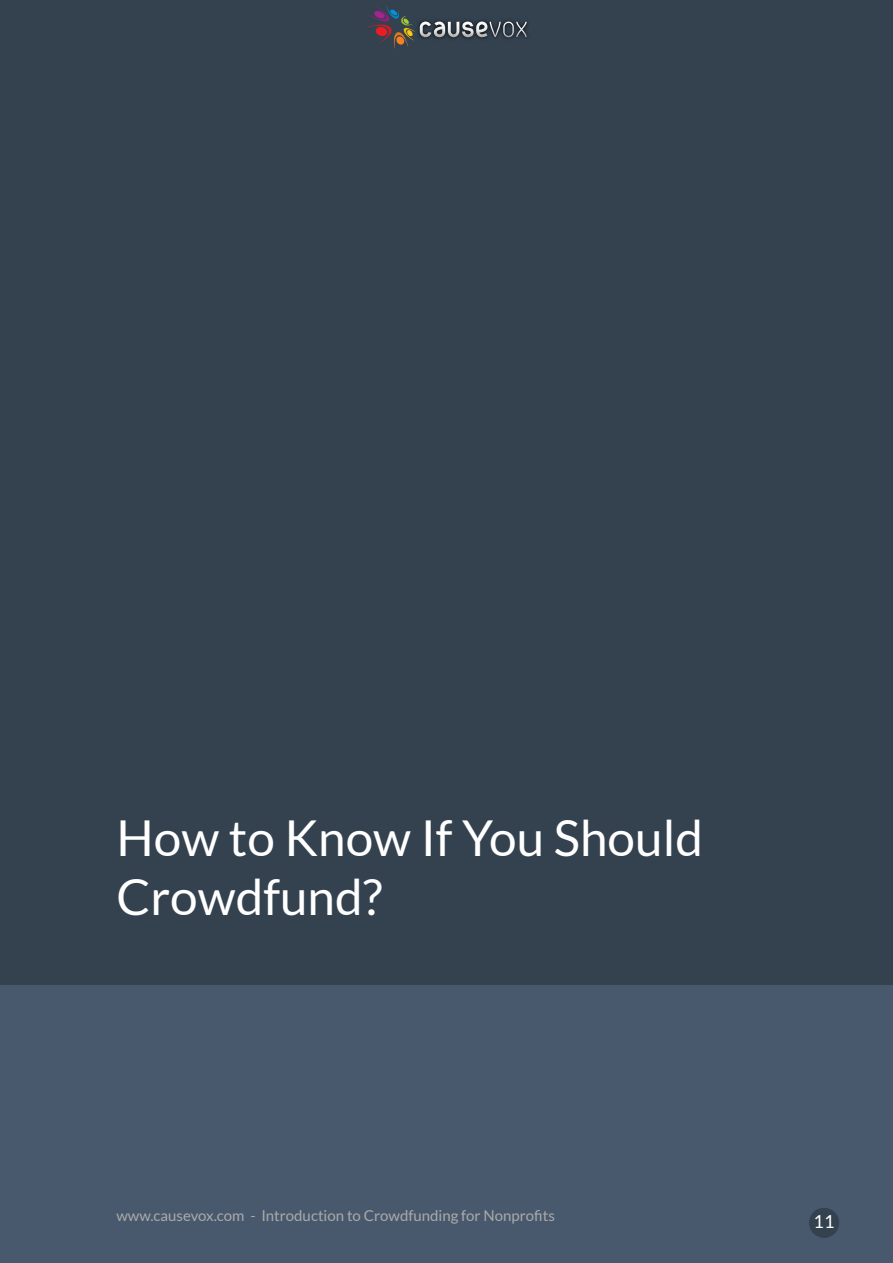
<style>
.page{position:relative;width:893px;height:1263px;background:#344250}
.page>*{position:absolute;margin:0;border:0;box-sizing:border-box;transform-origin:0 0}
.t1{font:49.5px/59.4px "Lato";color:#fff}
.t2{font:18px "Lato";color:#fff}
.t3{font:15px "Lato";color:#aaa}
</style>
<div class="page">
<div style="left:0;top:985px;width:893px;height:278px;background:#48596e"></div>
<div style="left:809px;top:1208px;width:30px;height:30px;background:#344250;border-radius:50%"></div>
<svg style="left:366px;top:6px;width:161px;height:43px"></svg>
<h1 class="t1" style="left:116px;top:808px;width:588px">How to Know If You Should<br>Crowdfund?</h1>
<p class="t3" style="left:116px;top:1207px;width:440px">www.causevox.com - Introduction to Crowdfunding for Nonprofits</p>
<p class="t2" style="left:814px;top:1212px;width:22px">11</p>
</div>
